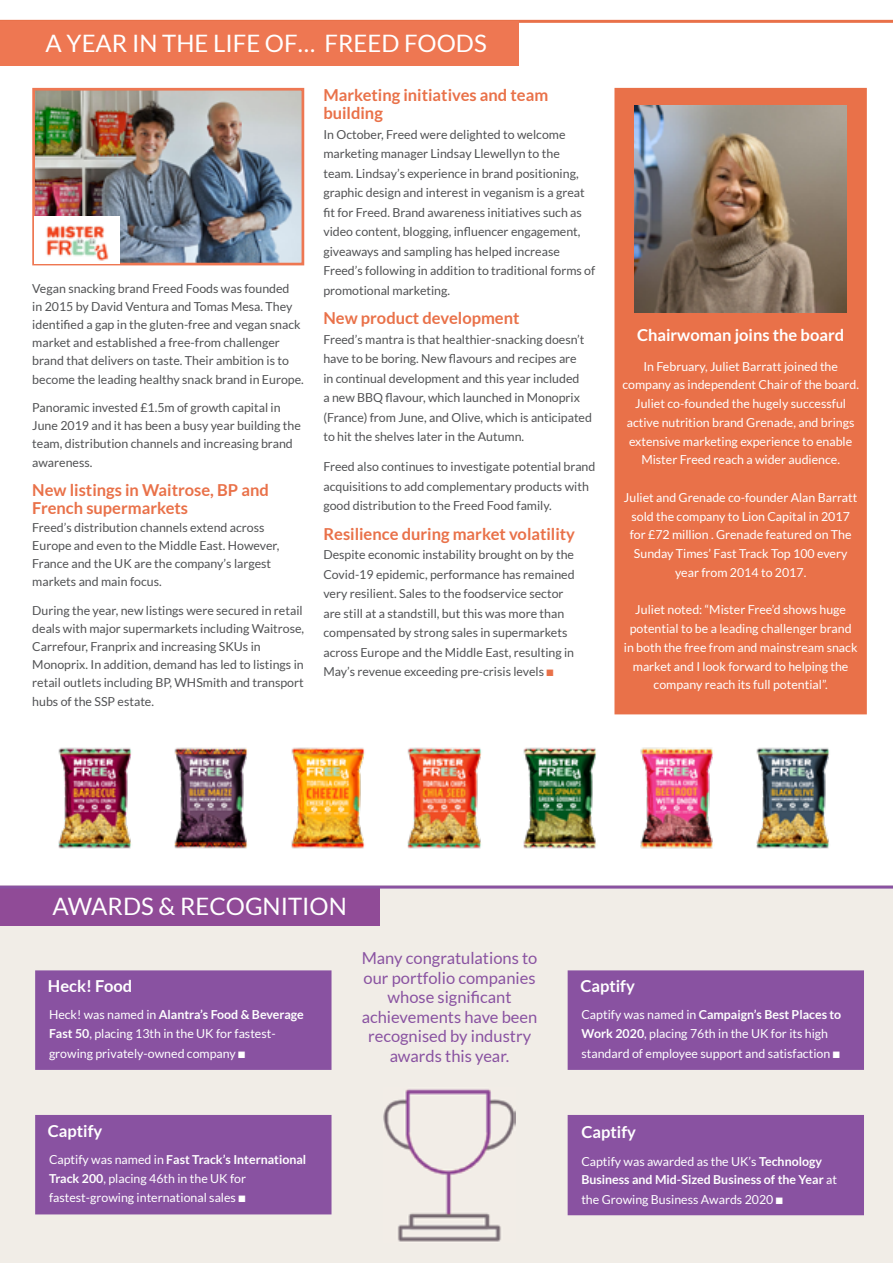
<style>
.page{position:relative;width:893px;height:1263px;background:#fff}
.page>*{position:absolute;margin:0;border:0;box-sizing:border-box;transform-origin:0 0}
.t1{font:24px "Lato";color:#fff}
.t2{font:700 16.5px/18px "Lato";color:#e97149}
.t3{font:16.5px/19.5px "Lato";color:#8952a1;text-align:center}
.t4{font:700 16.5px "Lato";color:#fff}
.t5{font:12.3px/19.5px "Lato";color:#515254}
.t6{font:12.3px/18.8px "Lato";color:#fff}
.s1{color:#e97149}
.s2{font-weight:700}
</style>
<div class="page">
<div style="left:0;top:885px;width:893px;height:378px;background:#f1ede7"></div>
<div style="left:35px;top:970px;width:296px;height:100px;background:#8952a1;border:3px solid #8952a1"></div>
<div style="left:568px;top:970px;width:296px;height:100px;background:#8952a1;border:3px solid #8952a1"></div>
<img style="left:383px;top:1089px;width:133px;height:153px">
<hr style="left:0;top:20px;width:893px;height:3px;background:#e97149">
<div style="left:0;top:21px;width:519px;height:45px;background:#ee7752"></div>
<img style="left:36px;top:92px;width:264px;height:169px">
<div style="left:32px;top:88px;width:272px;height:177px;border:3px solid #ee7752"></div>
<img style="left:34px;top:217px;width:85px;height:46px">
<div style="left:615px;top:89px;width:251px;height:625px;background:#e97149"></div>
<div style="left:614px;top:88px;width:253px;height:626px;border:2px solid #e97149"></div>
<img style="left:634px;top:105px;width:213px;height:208px">
<div style="left:0;top:887px;width:380px;height:38px;background:#904b97"></div>
<hr style="left:0;top:885px;width:893px;height:3px;background:#8952a1">
<div style="left:35px;top:1115px;width:296px;height:99px;background:#8952a1"></div>
<div style="left:568px;top:1115px;width:296px;height:100px;background:#8952a1"></div>
<img style="left:58px;top:747px;width:73px;height:102px">
<img style="left:174px;top:747px;width:74px;height:102px">
<img style="left:291px;top:747px;width:74px;height:102px">
<img style="left:407px;top:747px;width:74px;height:102px">
<img style="left:523px;top:747px;width:73px;height:102px">
<img style="left:640px;top:747px;width:73px;height:102px">
<img style="left:756px;top:747px;width:73px;height:102px">
<h1 class="t1" style="left:46px;top:30px;width:443px">A YEAR IN THE LIFE OF… FREED FOODS</h1>
<h2 class="t2" style="left:323px;top:86px;width:226px">Marketing initiatives and team building</h2>
<p class="t5" style="left:323px;top:124px;width:273px">In October, Freed were delighted to welcome marketing manager Lindsay Llewellyn to the<br>team. Lindsay’s experience in brand positioning, graphic design and interest in veganism is a great fit for Freed. Brand awareness initiatives such as video content, blogging, influencer engagement, giveaways and sampling has helped increase Freed’s following in addition to traditional forms of promotional marketing.</p>
<h2 class="t2" style="left:323px;top:309px;width:198px">New product development</h2>
<p class="t5" style="left:323px;top:329px;width:270px">Freed’s mantra is that healthier-snacking doesn’t have to be boring. New flavours and recipes are<br>in continual development and this year included<br>a new BBQ flavour, which launched in Monoprix (France) from June, and Olive, which is anticipated to hit the shelves later in the Autumn.</p>
<p class="t5" style="left:323px;top:457px;width:273px">Freed also continues to investigate potential brand acquisitions to add complementary products with good distribution to the Freed Food family.</p>
<h2 class="t2" style="left:323px;top:524px;width:253px">Resilience during market volatility</h2>
<p class="t5" style="left:323px;top:545px;width:253px">Despite economic instability brought on by the Covid-19 epidemic, performance has remained very resilient. Sales to the foodservice sector are still at a standstill, but this was more than compensated by strong sales in supermarkets across Europe and the Middle East, resulting in May’s revenue exceeding pre-crisis levels <span class="s1">■</span></p>
<p class="t5" style="left:32px;top:280px;width:273px;line-height:18px">Vegan snacking brand Freed Foods was founded<br>in 2015 by David Ventura and Tomas Mesa. They identified a gap in the gluten-free and vegan snack market and established a free-from challenger brand that delivers on taste. Their ambition is to become the leading healthy snack brand in Europe.</p>
<p class="t5" style="left:32px;top:398px;width:270px;line-height:18.3px">Panoramic invested £1.5m of growth capital in June 2019 and it has been a busy year building the team, distribution channels and increasing brand awareness.</p>
<h2 class="t2" style="left:32px;top:480px;width:238px;line-height:18.8px">New listings in Waitrose, BP and<br>French supermarkets</h2>
<p class="t5" style="left:32px;top:519px;width:248px;line-height:18px">Freed’s distribution channels extend across Europe and even to the Middle East. However, France and the UK are the company’s largest markets and main focus.</p>
<p class="t5" style="left:32px;top:601px;width:273px;line-height:18.1px">During the year, new listings were secured in retail deals with major supermarkets including Waitrose, Carrefour, Franprix and increasing SKUs in Monoprix. In addition, demand has led to listings in retail outlets including BP, WHSmith and transport hubs of the SSP estate.</p>
<h2 class="t4" style="left:637px;top:326px;width:209px">Chairwoman joins the board</h2>
<p class="t6" style="left:622px;top:357px;width:238px;text-align:center">In February, Juliet Barratt joined the company as independent Chair of the board.<br>Juliet co-founded the hugely successful active nutrition brand Grenade, and brings extensive marketing experience to enable Mister Freed reach a wider audience.</p>
<p class="t6" style="left:624px;top:488px;width:235px;text-align:center">Juliet and Grenade co-founder Alan Barratt sold the company to Lion Capital in 2017 for £72 million . Grenade featured on The Sunday Times’ Fast Track Top 100 every year from 2014 to 2017.</p>
<p class="t6" style="left:624px;top:600px;width:235px;text-align:center">Juliet noted: “Mister Free’d shows huge potential to be a leading challenger brand in both the free from and mainstream snack market and I look forward to helping the company reach its full potential”.</p>
<h1 class="t1" style="left:53px;top:893px;width:296px">AWARDS &amp; RECOGNITION</h1>
<h2 class="t4" style="left:48px;top:977px;width:86px">Heck! Food</h2>
<p class="t6" style="left:49px;top:1005px;width:256px;line-height:19.2px">Heck! was named in <span class="s2">Alantra’s Food &amp; Beverage<br>Fast 50</span>, placing 13th in the UK for fastest&shy;growing privately-owned company ■</p>
<h2 class="t4" style="left:48px;top:1121px;width:56px">Captify</h2>
<p class="t6" style="left:49px;top:1150px;width:259px;line-height:19.2px">Captify was named in <span class="s2">Fast Track’s International<br>Track 200</span>, placing 46th in the UK for fastest-growing international sales ■</p>
<h2 class="t3" style="left:362px;top:948px;width:177px">Many congratulations to our portfolio companies whose significant achievements have been recognised by industry awards this year.</h2>
<h2 class="t4" style="left:580px;top:977px;width:56px">Captify</h2>
<p class="t6" style="left:581px;top:1005px;width:261px;line-height:19.2px">Captify was named in <span class="s2">Campaign’s Best Places to<br>Work 2020</span>, placing 76th in the UK for its high standard of employee support and satisfaction ■</p>
<h2 class="t4" style="left:581px;top:1123px;width:56px">Captify</h2>
<p class="t6" style="left:581px;top:1151px;width:257px;line-height:19.2px">Captify was awarded as the UK’s <span class="s2">Technology<br>Business and Mid-Sized Business of the Year</span> at the Growing Business Awards 2020 ■</p>
</div>
